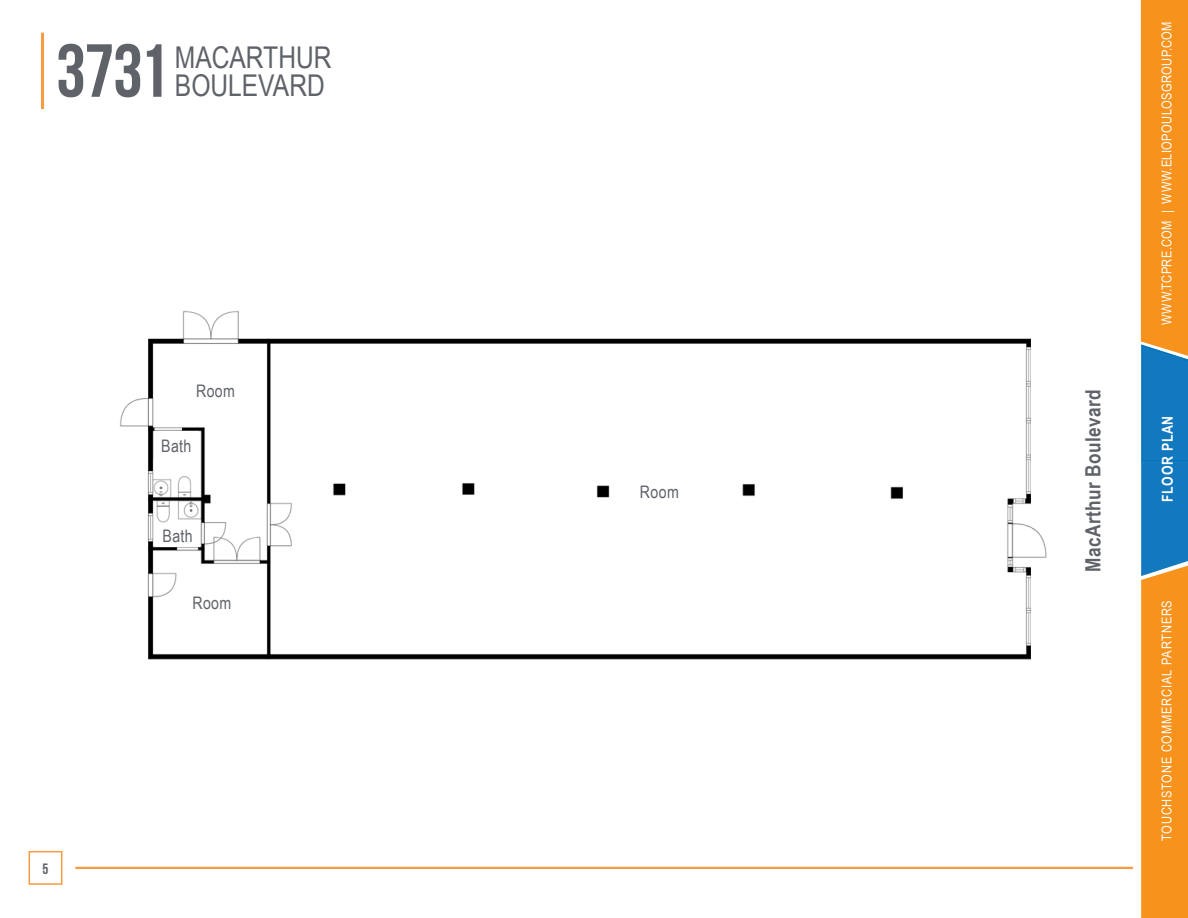
<style>
.page{position:relative;width:1188px;height:918px;background:#fff}
.page>*{position:absolute;margin:0;border:0;box-sizing:border-box;transform-origin:0 0}
.Body{font:700 75px "Bebas Neue";color:#5f6369}
.Body-2{font:30px "Arial Narrow";color:#5f6369}
.Body-3{font:700 21px "Arial Narrow";letter-spacing:.02em;color:#5f6369}
.Body-4{font:17.25px "Arial Narrow";letter-spacing:.02em;color:#5f6369}
.Body-5{font:700 15px "Arial Narrow";letter-spacing:.05em;color:#fff}
.Body-6{font:700 15px "Bebas Neue";color:#5f6369}
.Body-7{font:13.5px "Arial Narrow";letter-spacing:.03em;color:#fff}
.Body-8{font:13.5px "Arial Narrow";letter-spacing:.05em;color:#fff}
</style>
<div class="page">
<div style="left:29px;top:851px;width:33px;height:34px;border:2px solid #f89a3f"></div>
<hr style="left:75px;top:867px;width:1058px;height:2px;background:#f89a3f">
<svg style="left:1140px;top:0;width:48px;height:918px;background:#c29049"></svg>
<hr style="left:41px;top:33px;width:3px;height:76px;background:#f89a3f">
<img style="left:120px;top:310px;width:927px;height:350px">
<div style="left:637px;top:443px;width:45px;height:96px;background:#fff"></div>
<div style="left:189px;top:586px;width:45px;height:33px;background:#fff"></div>
<div style="left:193px;top:374px;width:45px;height:33px;background:#fff"></div>
<div style="left:154px;top:431px;width:45px;height:28px;background:#fff"></div>
<div style="left:155px;top:525px;width:45px;height:22px;background:#fff"></div>
<div style="left:1031px;top:334px;width:81px;height:189px;background:#fff"></div>
<div style="left:1031px;top:562px;width:81px;height:189px;background:#fff"></div>
<p class="Body" style="left:56px;top:30px;width:114px">3731</p>
<p class="Body-2" style="left:175px;top:35px;width:158px">MACARTHUR</p>
<p class="Body-2" style="left:175px;top:63px;width:151px">BOULEVARD</p>
<p class="Body-6" style="left:43px;top:860px;width:7px">5</p>
<p class="Body-4" style="left:196px;top:378px;width:40px">Room</p>
<p class="Body-4" style="left:161px;top:433px;width:32px">Bath</p>
<p class="Body-4" style="left:163px;top:523px;width:32px">Bath</p>
<p class="Body-4" style="left:193px;top:590px;width:40px">Room</p>
<p class="Body-4" style="left:640px;top:479px;width:40px">Room</p>
<p class="Body-3" style="left:1077px;top:572px;width:184px;rotate:-90deg">MacArthur Boulevard</p>
<p class="Body-7" style="left:1157px;top:325px;width:305px;rotate:-90deg">WWW.TCPRE.COM | WWW.ELIOPOULOSGROUP.COM</p>
<p class="Body-5" style="left:1156px;top:502px;width:88px;rotate:-90deg">FLOOR PLAN</p>
<p class="Body-8" style="left:1157px;top:841px;width:242px;rotate:-90deg">TOUCHSTONE COMMERCIAL PARTNERS</p>
</div>
